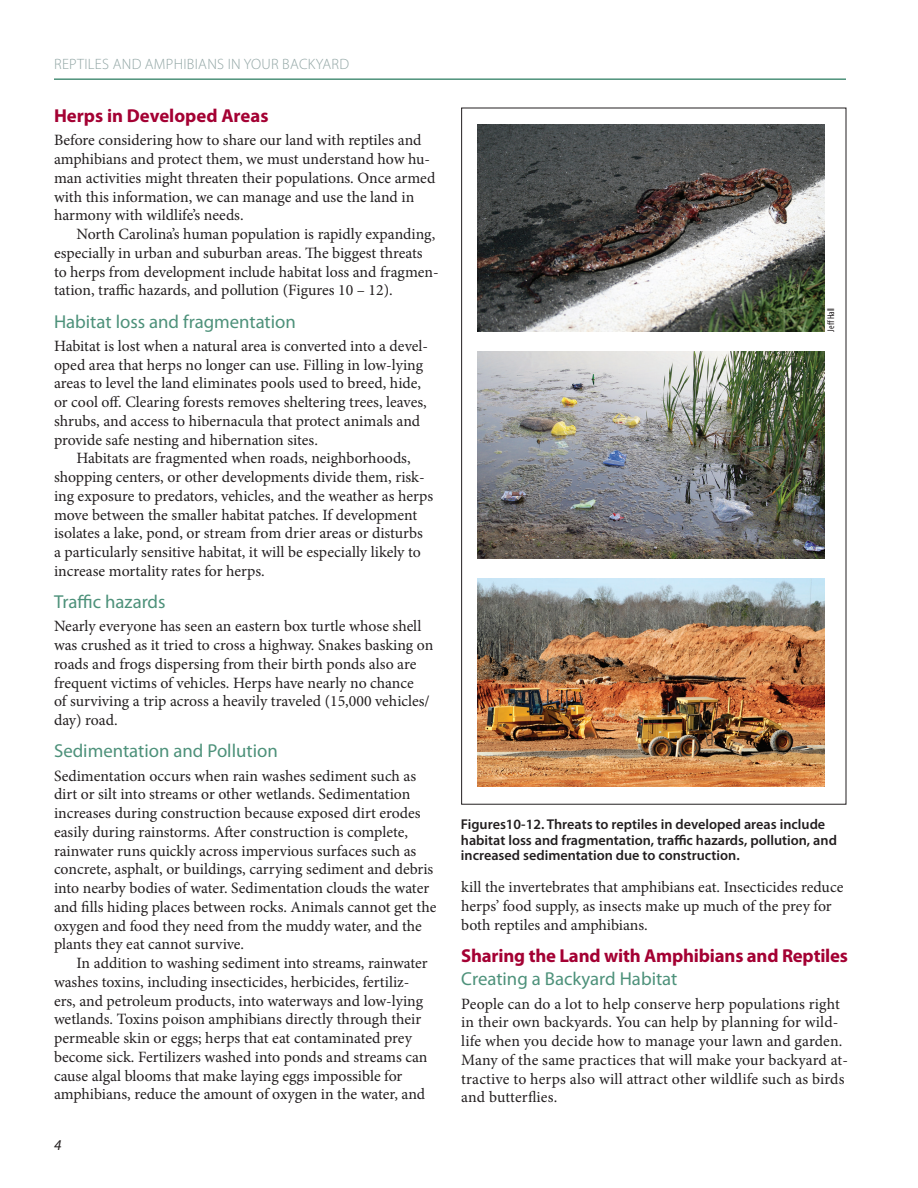
<style>
.page{position:relative;width:918px;height:1188px;background:#fff}
.page>*{position:absolute;margin:0;border:0;box-sizing:border-box;transform-origin:0 0}
.Level_2_head{font:18.75px "Myriad Pro";color:#4d917a}
.Level_1_head{font:700 18.75px "Myriad Pro";letter-spacing:-.01em;color:#a40133}
.Body_Text{font:15.75px/18.8px "Minion Pro";color:#231f20}
.t1{font:300 15px "Myriad Pro";letter-spacing:.02em;color:#91a5a4}
.t2{font:italic 15px "Myriad Pro";color:#231f20}
.Cutline{font:600 14.25px/15.8px "Myriad Pro";color:#231f20}
.Photo_credit{font:condensed 9.75px "Myriad Pro";color:#231f20}
</style>
<div class="page">
<hr style="left:54px;top:78px;width:792px;height:2px;background:#4d917a">
<img style="left:478px;top:124px;width:346px;height:208px">
<img style="left:478px;top:352px;width:346px;height:207px">
<img style="left:478px;top:579px;width:346px;height:207px">
<p class="t1" style="left:54px;top:55px;width:296px">REPTILES AND AMPHIBIANS IN YOUR BACKYARD</p>
<p class="Level_1_head" style="left:54px;top:104px;width:216px">Herps in Developed Areas</p>
<p class="Body_Text" style="left:54px;top:131px;width:383px">Before considering how to share our land with reptiles and amphibians and protect them, we must understand how hu&shy;man activities might threaten their populations. Once armed with this information, we can manage and use the land in harmony with wildlife’s needs.</p>
<p class="Body_Text" style="left:54px;top:225px;width:386px;text-indent:23px">North Carolina’s human population is rapidly expanding, especially in urban and suburban areas. The biggest threats to herps from development include habitat loss and fragmen&shy;tation, traffic hazards, and pollution (Figures 10 – 12).</p>
<p class="Level_2_head" style="left:54px;top:310px;width:243px">Habitat loss and fragmentation</p>
<p class="Body_Text" style="left:54px;top:336px;width:376px">Habitat is lost when a natural area is converted into a devel&shy;oped area that herps no longer can use. Filling in low-lying areas to level the land eliminates pools used to breed, hide, or cool off. Clearing forests removes sheltering trees, leaves, shrubs, and access to hibernacula that protect animals and provide safe nesting and hibernation sites.</p>
<p class="Body_Text" style="left:54px;top:449px;width:381px;text-indent:23px">Habitats are fragmented when roads, neighborhoods, shopping centers, or other developments divide them, risk&shy;ing exposure to predators, vehicles, and the weather as herps move between the smaller habitat patches. If development isolates a lake, pond, or stream from drier areas or disturbs a particularly sensitive habitat, it will be especially likely to increase mortality rates for herps.</p>
<p class="Level_2_head" style="left:54px;top:590px;width:113px">Traffic hazards</p>
<p class="Body_Text" style="left:54px;top:617px;width:381px">Nearly everyone has seen an eastern box turtle whose shell was crushed as it tried to cross a highway. Snakes basking on roads and frogs dispersing from their birth ponds also are frequent victims of vehicles. Herps have nearly no chance<br>of surviving a trip across a heavily traveled (15,000 vehicles/ day) road.</p>
<p class="Level_2_head" style="left:54px;top:739px;width:225px">Sedimentation and Pollution</p>
<p class="Body_Text" style="left:54px;top:766px;width:384px">Sedimentation occurs when rain washes sediment such as dirt or silt into streams or other wetlands. Sedimentation increases during construction because exposed dirt erodes easily during rainstorms. After construction is complete, rainwater runs quickly across impervious surfaces such as concrete, asphalt, or buildings, carrying sediment and debris into nearby bodies of water. Sedimentation clouds the water and fills hiding places between rocks. Animals cannot get the oxygen and food they need from the muddy water, and the plants they eat cannot survive.</p>
<p class="Body_Text" style="left:54px;top:954px;width:375px;text-indent:23px">In addition to washing sediment into streams, rainwater washes toxins, including insecticides, herbicides, fertiliz&shy;ers, and petroleum products, into waterways and low-lying wetlands. Toxins poison amphibians directly through their permeable skin or eggs; herps that eat contaminated prey become sick. Fertilizers washed into ponds and streams can cause algal blooms that make laying eggs impossible for amphibians, reduce the amount of oxygen in the water, and</p>
<p class="t2" style="left:54px;top:1136px;width:9px">4</p>
<p class="Photo_credit" style="left:825px;top:332px;width:25px;rotate:-90deg">Jeff Hall</p>
<p class="Cutline" style="left:461px;top:816px;width:378px">Figures10-12. Threats to reptiles in developed areas include habitat loss and fragmentation, traffic hazards, pollution, and increased sedimentation due to construction.</p>
<p class="Body_Text" style="left:461px;top:878px;width:384px">kill the invertebrates that amphibians eat. Insecticides reduce herps’ food supply, as insects make up much of the prey for both reptiles and amphibians.</p>
<p class="Level_1_head" style="left:461px;top:943px;width:388px">Sharing the Land with Amphibians and Reptiles</p>
<p class="Level_2_head" style="left:461px;top:967px;width:218px">Creating a Backyard Habitat</p>
<p class="Body_Text" style="left:461px;top:994px;width:388px">People can do a lot to help conserve herp populations right in their own backyards. You can help by planning for wild&shy;life when you decide how to manage your lawn and garden.<br>Many of the same practices that will make your backyard at&shy;tractive to herps also will attract other wildlife such as birds and butterflies.</p>
</div>
